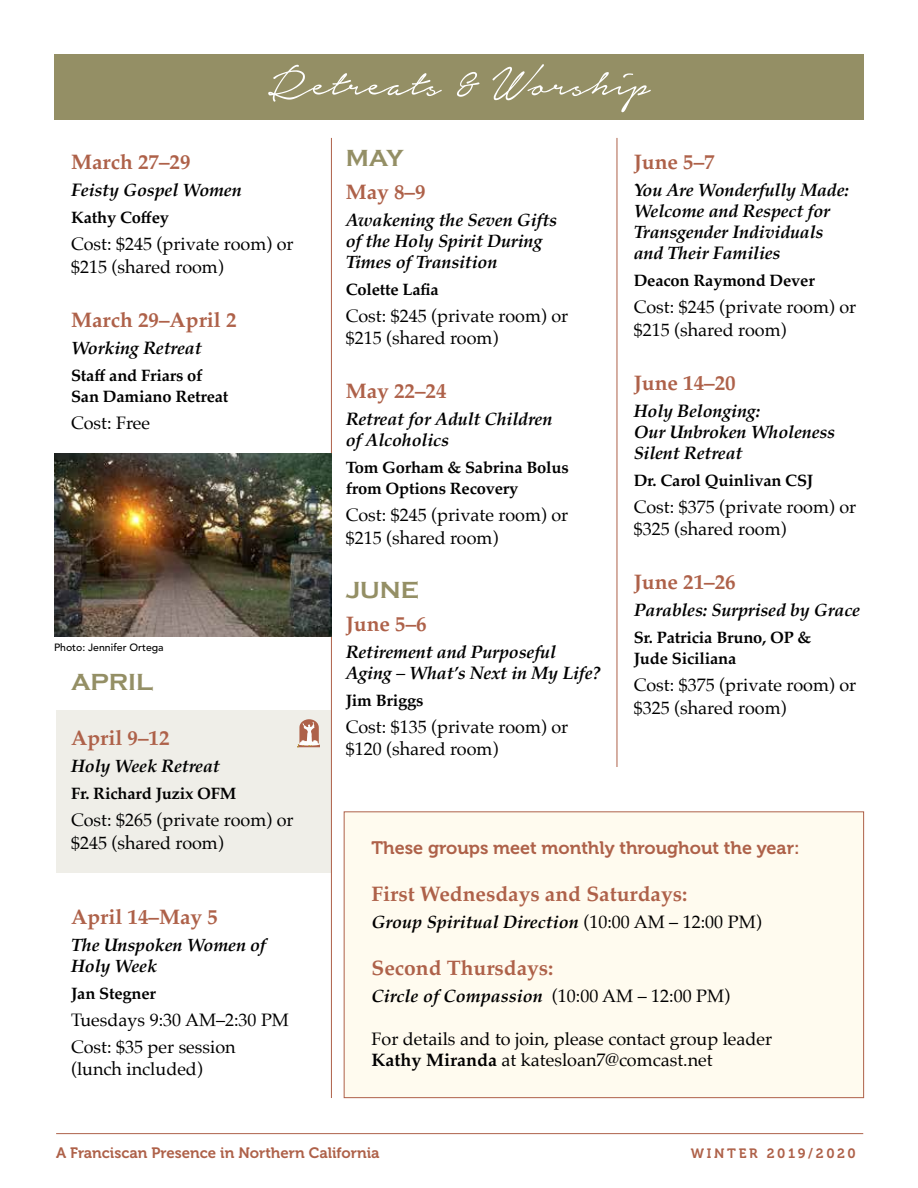
<style>
.page{position:relative;width:918px;height:1188px;background:#fff}
.page>*{position:absolute;margin:0;border:0;box-sizing:border-box;transform-origin:0 0}
.t1{font:54px "Notera Personal Use Only";color:#fff}
.t2{font:700 24px "Copperplate Gothic";color:#948f65}
.t3{font:700 21px "Palatino";color:#ae6149}
.t4{font:18px/22.5px "Palatino";color:#000}
.t5{font:italic 700 18px/21px "Palatino";letter-spacing:-.01em;color:#000}
.t6{font:18px "Museo 700";color:#ae6149}
.t7{font:700 16.5px/21px "Palatino";letter-spacing:-.01em;color:#000}
.t8{font:15px "Museo 700";color:#ae6149}
.t9{font:13.5px "Museo 700";letter-spacing:.195em;color:#ae6149}
.t10{font:500 10.5px "Avenir";color:#000}
.s1{font-weight:400;font-style:normal}
.s2{font-weight:700}
</style>
<div class="page">
<div style="left:56px;top:710px;width:275px;height:163px;background:#efeee8"></div>
<svg style="left:298px;top:719px;width:22px;height:28px"></svg>
<div style="left:54px;top:54px;width:810px;height:66px;background:#948f65"></div>
<hr style="left:331px;top:138px;width:1px;height:960px;background:#ae6149">
<hr style="left:617px;top:138px;width:1px;height:629px;background:#ae6149">
<hr style="left:56px;top:1133px;width:807px;height:1px;background:#ae6149">
<div style="left:344px;top:812px;width:520px;height:286px;background:#fffbef"></div>
<div style="left:344px;top:811px;width:520px;height:287px;border:1px solid #ae6149"></div>
<img style="left:54px;top:454px;width:277px;height:182px">
<h1 class="t1" style="left:268px;top:56px;width:383px">Retreats &amp; Worship</h1>
<p class="t3" style="left:71px;top:144px;width:121px">March 27–29</p>
<p class="t5" style="left:71px;top:179px;width:172px">Feisty Gospel Women</p>
<p class="t7" style="left:71px;top:207px;width:99px">Kathy Coffey</p>
<p class="t4" style="left:71px;top:233px;width:224px">Cost: $245 (private room) or $215 (shared room)</p>
<p class="t3" style="left:71px;top:302px;width:167px">March 29–April 2</p>
<p class="t5" style="left:71px;top:337px;width:132px">Working Retreat</p>
<p class="t7" style="left:71px;top:364px;width:159px">Staff and Friars of<br>San Damiano Retreat</p>
<p class="t4" style="left:71px;top:411px;width:81px">Cost: Free</p>
<p class="t10" style="left:54px;top:641px;width:111px">Photo: Jennifer Ortega</p>
<h2 class="t2" style="left:71px;top:668px;width:84px">APRIL</h2>
<p class="t3" style="left:71px;top:720px;width:100px">April 9–12</p>
<p class="t5" style="left:71px;top:755px;width:150px">Holy Week Retreat</p>
<p class="t7" style="left:71px;top:783px;width:167px">Fr. Richard Juzix OFM</p>
<p class="t4" style="left:71px;top:809px;width:224px">Cost: $265 (private room) or $245 (shared room)</p>
<p class="t3" style="left:71px;top:899px;width:149px">April 14–May 5</p>
<p class="t5" style="left:71px;top:934px;width:196px">The Unspoken Women of<br>Holy Week</p>
<p class="t7" style="left:71px;top:982px;width:86px">Jan Stegner</p>
<p class="t4" style="left:71px;top:1006px;width:219px;line-height:27px">Tuesdays 9:30 AM–2:30 PM<br>Cost: $35 per session</p>
<p class="t4" style="left:71px;top:1058px;width:133px">(lunch included)</p>
<h2 class="t2" style="left:346px;top:145px;width:59px">MAY</h2>
<p class="t3" style="left:346px;top:174px;width:81px">May 8–9</p>
<p class="t5" style="left:346px;top:209px;width:213px">Awakening the Seven Gifts of the Holy Spirit During<br>Times of Transition</p>
<p class="t7" style="left:346px;top:278px;width:95px">Colette Lafia</p>
<p class="t4" style="left:346px;top:304px;width:224px">Cost: $245 (private room) or $215 (shared room)</p>
<p class="t3" style="left:346px;top:373px;width:102px">May 22–24</p>
<p class="t5" style="left:346px;top:409px;width:208px">Retreat for Adult Children of Alcoholics</p>
<p class="t7" style="left:346px;top:457px;width:225px">Tom Gorham &amp; Sabrina Bolus from Options Recovery</p>
<p class="t4" style="left:346px;top:504px;width:224px">Cost: $245 (private room) or $215 (shared room)</p>
<h2 class="t2" style="left:346px;top:577px;width:75px">JUNE</h2>
<p class="t3" style="left:346px;top:606px;width:83px">June 5–6</p>
<p class="t5" style="left:346px;top:641px;width:256px">Retirement and Purposeful<br>Aging – What’s Next in My Life?</p>
<p class="t7" style="left:346px;top:689px;width:79px">Jim Briggs</p>
<p class="t4" style="left:346px;top:715px;width:224px">Cost: $135 (private room) or $120 (shared room)</p>
<p class="t3" style="left:634px;top:144px;width:83px">June 5–7</p>
<p class="t5" style="left:634px;top:179px;width:217px">You Are Wonderfully Made:<br>Welcome and Respect for<br>Transgender Individuals and Their Families</p>
<p class="t7" style="left:634px;top:270px;width:183px">Deacon Raymond Dever</p>
<p class="t4" style="left:634px;top:296px;width:224px">Cost: $245 (private room) or $215 (shared room)</p>
<p class="t3" style="left:634px;top:365px;width:104px">June 14–20</p>
<p class="t5" style="left:634px;top:400px;width:203px">Holy Belonging:<br>Our Unbroken Wholeness<br>Silent Retreat</p>
<p class="t7" style="left:634px;top:469px;width:181px">Dr. Carol Quinlivan CSJ</p>
<p class="t4" style="left:634px;top:495px;width:224px">Cost: $375 (private room) or $325 (shared room)</p>
<p class="t3" style="left:634px;top:564px;width:104px">June 21–26</p>
<p class="t5" style="left:634px;top:599px;width:228px">Parables: Surprised by Grace</p>
<p class="t7" style="left:634px;top:627px;width:179px">Sr. Patricia Bruno, OP &amp;<br>Jude Siciliana</p>
<p class="t4" style="left:634px;top:674px;width:224px">Cost: $375 (private room) or $325 (shared room)</p>
<p class="t6" style="left:372px;top:838px;width:430px">These groups meet monthly throughout the year:</p>
<p class="t3" style="left:372px;top:876px;width:317px">First Wednesdays and Saturdays:</p>
<p class="t5" style="left:372px;top:911px;width:392px">Group Spiritual Direction <span class="s1">(10:00 AM – 12:00 PM)</span></p>
<p class="t3" style="left:372px;top:950px;width:183px">Second Thursdays:</p>
<p class="t5" style="left:372px;top:985px;width:360px">Circle of Compassion <span class="s1">(10:00 AM – 12:00 PM)</span></p>
<p class="t4" style="left:372px;top:1028px;width:402px;line-height:21.6px">For details and to join, please contact group leader<br><span class="s2">Kathy Miranda</span> at katesloan7@comcast.net</p>
<p class="t8" style="left:56px;top:1145px;width:325px">A Franciscan Presence in Northern California</p>
<p class="t9" style="left:691px;top:1146px;width:167px">WINTER 2019/2020</p>
</div>
